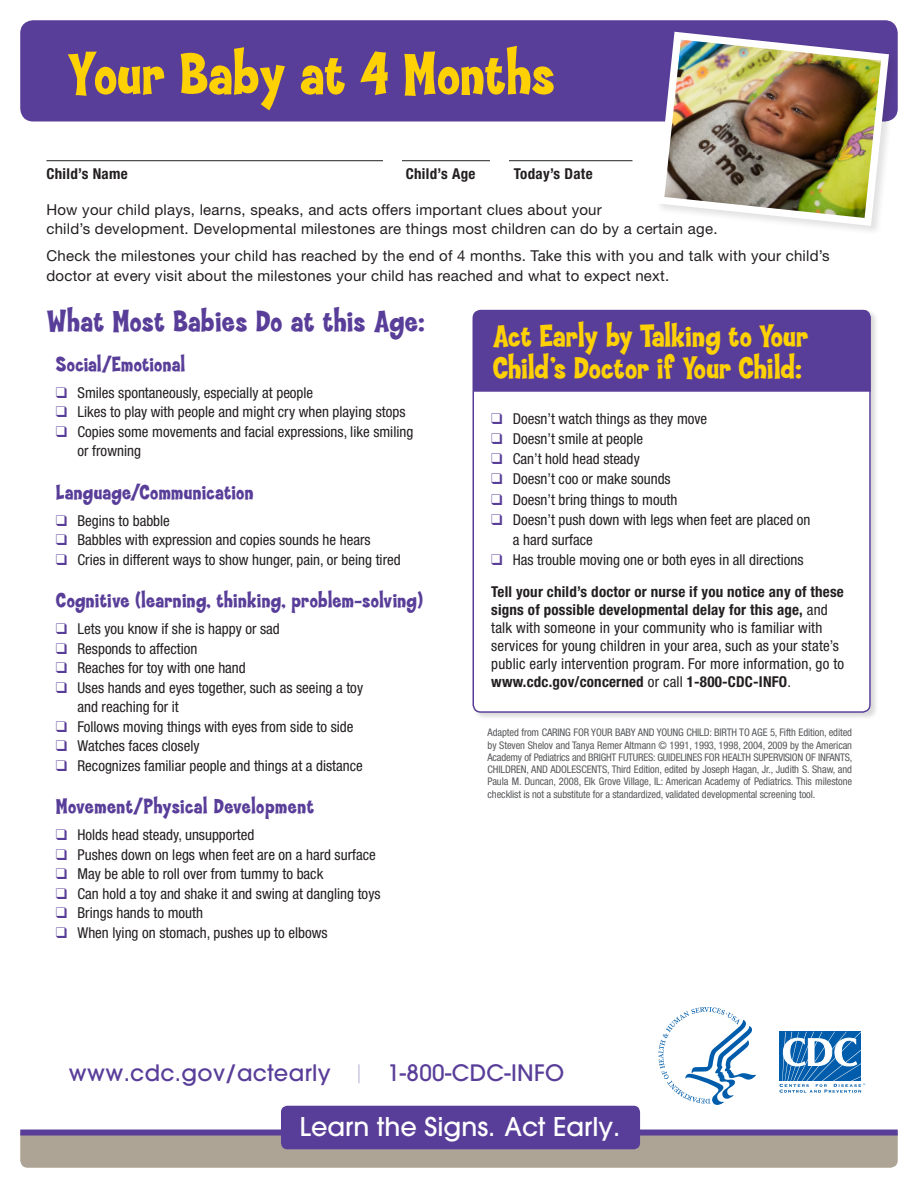
<style>
.page{position:relative;width:918px;height:1188px;background:#fff}
.page>*{position:absolute;margin:0;border:0;box-sizing:border-box;transform-origin:0 0}
.t1{font:800 61.5px "Coop";color:#fed105}
.t2{font:800 32.25px/32.2px "Coop";letter-spacing:-.005em;color:#fed105}
.t3{font:800 31.5px "Coop";letter-spacing:.01em;color:#593e99}
.t4{font:500 25.65px "Avant Garde";color:#fff}
.t5{font:500 22.5px "Avant Garde";letter-spacing:.015em;color:#593e99}
.t6{font:800 21.75px "Coop";letter-spacing:.015em;color:#593e99}
.t7{font:condensed 15px/18px "Helvetica Neue";color:#231f20}
.t8{font:15px/19.5px "Helvetica Neue";letter-spacing:.015em;color:#231f20}
.t9{font:700 condensed 15px "Helvetica Neue";letter-spacing:.02em;color:#231f20}
.t10{font:condensed 10.5px/12.3px "Helvetica Neue";letter-spacing:-.01em;color:#57585a;text-align:justify}
.s1{color:#593e99}
.s2{font-weight:700}
.s3{font-weight:200;color:#9c8dc3}
</style>
<div class="page">
<div style="left:20px;top:20px;width:878px;height:102px;background:#593e99;border-radius:13px"></div>
<hr style="left:46px;top:160px;width:586px;height:1px;background:#231f20">
<div style="left:383px;top:155px;width:19px;height:13px;background:#fff"></div>
<div style="left:490px;top:155px;width:19px;height:12px;background:#fff"></div>
<div style="left:472px;top:308px;width:406px;height:412px;background:#231f20;opacity:.17"></div>
<div style="left:473px;top:310px;width:398px;height:403px;background:#fff;border-radius:8px"></div>
<div style="left:473px;top:310px;width:398px;height:82px;background:#593e99"></div>
<div style="left:473px;top:310px;width:398px;height:403px;border:2px solid #593e99;border-radius:8px"></div>
<div style="left:655px;top:30px;width:244px;height:206px;background:#231f20;opacity:.13"></div>
<svg style="left:656px;top:32px;width:233px;height:194px"></svg>
<img style="left:664px;top:40px;width:217px;height:178px">
<div style="left:20px;top:1136px;width:878px;height:32px;background:#ada496"></div>
<div style="left:20px;top:1130px;width:878px;height:6px;background:#593e99"></div>
<div style="left:281px;top:1106px;width:359px;height:43px;background:#593e99;border-radius:6px"></div>
<svg style="left:779px;top:1031px;width:82px;height:1px"></svg>
<svg style="left:779px;top:1032px;width:86px;height:61px"></svg>
<svg style="left:658px;top:1007px;width:98px;height:98px"></svg>
<p class="t1" style="left:68px;top:41px;width:489px">Your Baby at 4 Months</p>
<p class="t9" style="left:46px;top:165px;width:83px">Child’s Name</p>
<p class="t9" style="left:406px;top:165px;width:71px">Child’s Age</p>
<p class="t9" style="left:514px;top:165px;width:80px">Today’s Date</p>
<p class="t8" style="left:46px;top:199px;width:673px">How your child plays, learns, speaks, and acts offers important clues about your<br>child’s development. Developmental milestones are things most children can do by a certain age.</p>
<p class="t8" style="left:46px;top:246px;width:785px">Check the milestones your child has reached by the end of 4 months. Take this with you and talk with your child’s doctor at every visit about the milestones your child has reached and what to expect next.</p>
<p class="t3" style="left:47px;top:304px;width:379px">What Most Babies Do at this Age:</p>
<p class="t6" style="left:56px;top:352px;width:131px">Social/Emotional</p>
<p class="t7" style="left:56px;top:383px;width:259px"><span class="s1">❑</span> Smiles spontaneously, especially at people</p>
<p class="t7" style="left:56px;top:403px;width:351px"><span class="s1">❑</span> Likes to play with people and might cry when playing stops</p>
<p class="t7" style="left:78px;top:422px;width:337px;line-height:19.5px;text-indent:-22px"><span class="s1">❑</span> Copies some movements and facial expressions, like smiling or frowning</p>
<p class="t6" style="left:56px;top:480px;width:199px">Language/Communication</p>
<p class="t7" style="left:56px;top:511px;width:116px"><span class="s1">❑</span> Begins to babble</p>
<p class="t7" style="left:56px;top:531px;width:316px"><span class="s1">❑</span> Babbles with expression and copies sounds he hears</p>
<p class="t7" style="left:56px;top:550px;width:346px"><span class="s1">❑</span> Cries in different ways to show hunger, pain, or being tired</p>
<p class="t6" style="left:56px;top:589px;width:368px">Cognitive (learning, thinking, problem-solving)</p>
<p class="t7" style="left:56px;top:620px;width:225px"><span class="s1">❑</span> Lets you know if she is happy or sad</p>
<p class="t7" style="left:56px;top:639px;width:143px"><span class="s1">❑</span> Responds to affection</p>
<p class="t7" style="left:56px;top:659px;width:191px"><span class="s1">❑</span> Reaches for toy with one hand</p>
<p class="t7" style="left:78px;top:678px;width:287px;line-height:19.5px;text-indent:-22px"><span class="s1">❑</span> Uses hands and eyes together, such as seeing a toy and reaching for it</p>
<p class="t7" style="left:56px;top:717px;width:299px"><span class="s1">❑</span> Follows moving things with eyes from side to side</p>
<p class="t7" style="left:56px;top:737px;width:145px"><span class="s1">❑</span> Watches faces closely</p>
<p class="t7" style="left:56px;top:756px;width:308px"><span class="s1">❑</span> Recognizes familiar people and things at a distance</p>
<p class="t6" style="left:56px;top:795px;width:260px">Movement/Physical Development</p>
<p class="t7" style="left:56px;top:826px;width:200px"><span class="s1">❑</span> Holds head steady, unsupported</p>
<p class="t7" style="left:56px;top:845px;width:321px"><span class="s1">❑</span> Pushes down on legs when feet are on a hard surface</p>
<p class="t7" style="left:56px;top:865px;width:269px"><span class="s1">❑</span> May be able to roll over from tummy to back</p>
<p class="t7" style="left:56px;top:884px;width:326px"><span class="s1">❑</span> Can hold a toy and shake it and swing at dangling toys</p>
<p class="t7" style="left:56px;top:904px;width:149px"><span class="s1">❑</span> Brings hands to mouth</p>
<p class="t7" style="left:56px;top:923px;width:273px"><span class="s1">❑</span> When lying on stomach, pushes up to elbows</p>
<p class="t2" style="left:493px;top:321px;width:317px">Act Early by Talking to Your<br>Child’s Doctor if Your Child:</p>
<p class="t7" style="left:491px;top:409px;width:218px"><span class="s1">❑</span> Doesn’t watch things as they move</p>
<p class="t7" style="left:491px;top:430px;width:153px"><span class="s1">❑</span> Doesn’t smile at people</p>
<p class="t7" style="left:491px;top:450px;width:150px"><span class="s1">❑</span> Can’t hold head steady</p>
<p class="t7" style="left:491px;top:470px;width:181px"><span class="s1">❑</span> Doesn’t coo or make sounds</p>
<p class="t7" style="left:491px;top:490px;width:188px"><span class="s1">❑</span> Doesn’t bring things to mouth</p>
<p class="t7" style="left:513px;top:509px;width:299px;line-height:20.2px;text-indent:-22px"><span class="s1">❑</span> Doesn’t push down with legs when feet are placed on a hard surface</p>
<p class="t7" style="left:491px;top:551px;width:314px"><span class="s1">❑</span> Has trouble moving one or both eyes in all directions</p>
<p class="t7" style="left:491px;top:583px;width:354px"><span class="s2">Tell your child’s doctor or nurse if you notice any of these signs of possible developmental delay for this age,</span> and talk with someone in your community who is familiar with services for young children in your area, such as your state’s public early intervention program. For more information, go to <span class="s2">www.cdc.gov/concerned</span> or call <span class="s2">1-800-CDC-INFO</span>.</p>
<p class="t10" style="left:488px;top:727px;width:366px">Adapted from CARING FOR YOUR BABY AND YOUNG CHILD: BIRTH TO AGE 5, Fifth Edition, edited by Steven Shelov and Tanya Remer Altmann © 1991, 1993, 1998, 2004, 2009 by the American Academy of Pediatrics and BRIGHT FUTURES: GUIDELINES FOR HEALTH SUPERVISION OF INFANTS, CHILDREN, AND ADOLESCENTS, Third Edition, edited by Joseph Hagan, Jr., Judith S. Shaw, and Paula M. Duncan, 2008, Elk Grove Village, IL: American Academy of Pediatrics. This milestone checklist is not a substitute for a standardized, validated developmental screening tool.</p>
<p class="t5" style="left:69px;top:1059px;width:497px">www.cdc.gov/actearly <span class="s3">|</span> 1-800-CDC-INFO</p>
<p class="t4" style="left:300px;top:1111px;width:322px">Learn the Signs. Act Early.</p>
</div>
